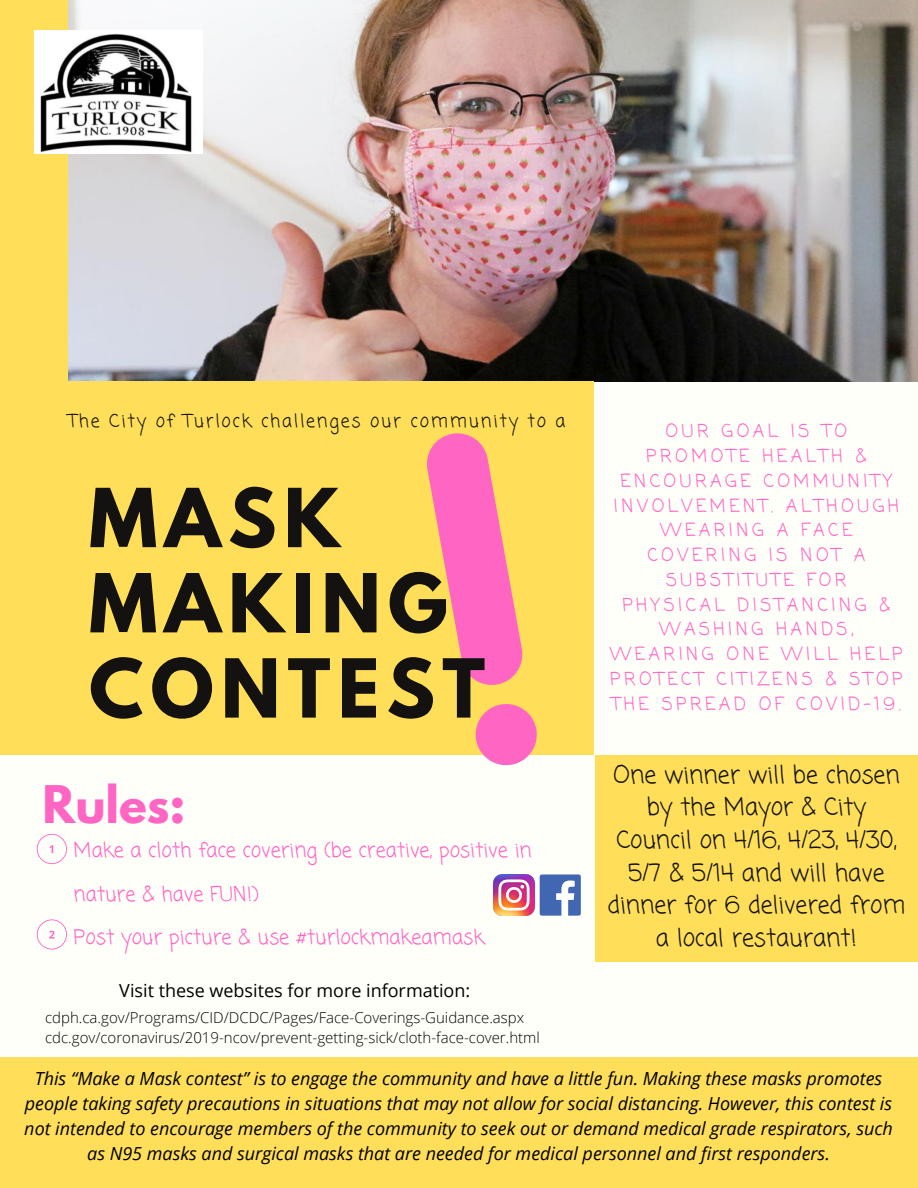
<style>
.page{position:relative;width:918px;height:1188px;background:#fffff9}
.page>*{position:absolute;margin:0;border:0;box-sizing:border-box;transform-origin:0 0}
.t1{font:700 72px/85.2px "League Spartan";letter-spacing:.1em;color:#131210}
.t2{font:700 45.9px "League Spartan";color:#ff66c4}
.t3{font:24px/32.7px "Coming Soon";color:#131210;text-align:center}
.t4{font:20.25px/43.7px "Coming Soon";color:#ff66c4}
.t5{font:italic 18px/24.8px "Open Sans";color:#000;text-align:center}
.t6{font:18px/24.8px "Coming Soon";letter-spacing:.19em;color:#ff66c4;text-align:center}
.t7{font:18px "Coming Soon";letter-spacing:.1em;color:#131210}
.t8{font:18px "Open Sans";color:#000}
.t9{font:300 15px/20.2px "Open Sans";color:#000}
</style>
<div class="page">
<div style="left:0;top:0;width:459px;height:392px;background:#ffde59"></div>
<img style="left:68px;top:0;width:850px;height:382px">
<img style="left:34px;top:31px;width:169px;height:122px">
<div style="left:0;top:381px;width:594px;height:374px;background:#ffde59"></div>
<svg style="left:475px;top:704px;width:62px;height:62px"></svg>
<svg style="left:427px;top:433px;width:96px;height:252px"></svg>
<div style="left:595px;top:755px;width:323px;height:207px;background:#ffde59"></div>
<svg style="left:37px;top:834px;width:30px;height:30px"></svg>
<svg style="left:37px;top:919px;width:30px;height:31px"></svg>
<img style="left:493px;top:874px;width:41px;height:42px">
<svg style="left:540px;top:874px;width:41px;height:42px"></svg>
<div style="left:0;top:1057px;width:918px;height:131px;background:#ffde59"></div>
<p class="t7" style="left:68px;top:409px;width:498px">The City of Turlock challenges our community to a</p>
<p class="t6" style="left:610px;top:420px;width:294px">OUR GOAL IS TO<br>PROMOTE HEALTH &amp;<br>ENCOURAGE COMMUNITY<br>INVOLVEMENT. ALTHOUGH<br>WEARING A FACE<br>COVERING IS NOT A<br>SUBSTITUTE FOR<br>PHYSICAL DISTANCING &amp;<br>WASHING HANDS,<br>WEARING ONE WILL HELP<br>PROTECT CITIZENS &amp; STOP<br>THE SPREAD OF COVID-19.</p>
<h1 class="t1" style="left:89px;top:485px;width:397px">MASK<br>MAKING<br>CONTEST</h1>
<h2 class="t2" style="left:43px;top:782px;width:145px">Rules:</h2>
<p class="t4" style="left:74px;top:830px;width:459px">Make a cloth face covering (be creative, positive in nature &amp; have FUN!)<br>Post your picture &amp; use #turlockmakeamask</p>
<p class="t8" style="left:119px;top:978px;width:353px">Visit these websites for more information:</p>
<p class="t9" style="left:45px;top:1007px;width:496px">cdph.ca.gov/Programs/CID/DCDC/Pages/Face-Coverings-Guidance.aspx cdc.gov/coronavirus/2019-ncov/prevent-getting-sick/cloth-face-cover.html</p>
<h3 class="t3" style="left:607px;top:760px;width:299px">One winner will be chosen by the Mayor &amp; City<br>Council on 4/16, 4/23, 4/30,<br>5/7 &amp; 5/14 and will have dinner for 6 delivered from a local restaurant!</h3>
<p class="t5" style="left:24px;top:1066px;width:870px">This “Make a Mask contest” is to engage the community and have a little fun. Making these masks promotes people taking safety precautions in situations that may not allow for social distancing. However, this contest is not intended to encourage members of the community to seek out or demand medical grade respirators, such as N95 masks and surgical masks that are needed for medical personnel and first responders.</p>
</div>
